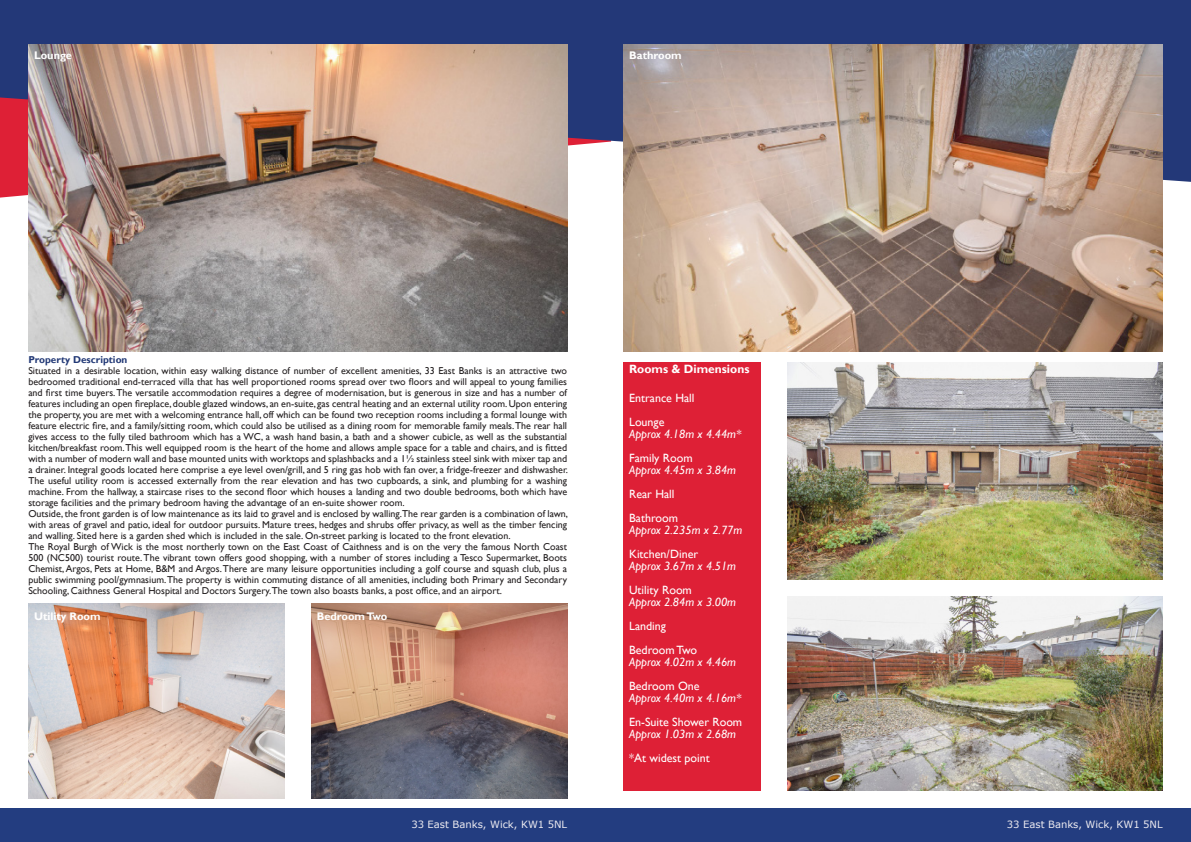
<style>
.page{position:relative;width:1191px;height:842px;background:#fff}
.page>*{position:absolute;margin:0;border:0;box-sizing:border-box;transform-origin:0 0}
.t1{font:italic 12px "Gill Sans";color:#fff}
.t2{font:12px "Gill Sans";color:#fff}
.t3{font:700 12px "Gill Sans";color:#fff}
.t4{font:700 11px "Gill Sans";color:#fff}
.t5{font:10px/11px "Gill Sans";color:#231f20;text-align:justify}
.t6{font:10px "Verdana";color:#eeecf1}
.t7{font:700 10px "Gill Sans";color:#223976}
</style>
<div class="page">
<div style="left:623px;top:363px;width:138px;height:428px;background:#de2036"></div>
<svg style="left:0;top:0;width:1191px;height:182px;background:#313d79"></svg>
<div style="left:0;top:808px;width:1191px;height:34px;background:#233d80"></div>
<img style="left:28px;top:44px;width:539px;height:307px">
<img style="left:623px;top:44px;width:539px;height:307px">
<img style="left:28px;top:604px;width:256px;height:194px">
<img style="left:311px;top:604px;width:256px;height:194px">
<img style="left:788px;top:597px;width:374px;height:194px">
<img style="left:788px;top:363px;width:374px;height:217px">
<p class="t4" style="left:34px;top:49px;width:39px">Lounge</p>
<p class="t4" style="left:629px;top:49px;width:54px">Bathroom</p>
<p class="t7" style="left:28px;top:353px;width:101px">Property Description</p>
<p class="t5" style="left:28px;top:365px;width:541px">Situated in a desirable location, within easy walking distance of number of excellent amenities, 33 East Banks is an attractive two bedroomed traditional end-terraced villa that has well proportioned rooms spread over two floors and will appeal to young families and first time buyers. The versatile accommodation requires a degree of modernisation, but is generous in size and has a number of features including an open fireplace, double glazed windows, an en-suite, gas central heating and an external utility room. Upon entering the property, you are met with a welcoming entrance hall, off which can be found two reception rooms including a formal lounge with feature electric fire, and a family/sitting room, which could also be utilised as a dining room for memorable family meals. The rear hall gives access to the fully tiled bathroom which has a WC, a wash hand basin, a bath and a shower cubicle, as well as the substantial kitchen/breakfast room. This well equipped room is the heart of the home and allows ample space for a table and chairs, and is fitted with a number of modern wall and base mounted units with worktops and splashbacks and a 1½ stainless steel sink with mixer tap and a drainer. Integral goods located here comprise a eye level oven/grill, and 5 ring gas hob with fan over, a fridge-freezer and dishwasher.<br>The useful utility room is accessed externally from the rear elevation and has two cupboards, a sink, and plumbing for a washing machine. From the hallway, a staircase rises to the second floor which houses a landing and two double bedrooms, both which have storage facilities and the primary bedroom having the advantage of an en-suite shower room.</p>
<p class="t5" style="left:28px;top:508px;width:541px">Outside, the front garden is of low maintenance as its laid to gravel and is enclosed by walling.The rear garden is a combination of lawn, with areas of gravel and patio, ideal for outdoor pursuits. Mature trees, hedges and shrubs offer privacy, as well as the timber fencing and walling. Sited here is a garden shed which is included in the sale. On-street parking is located to the front elevation.</p>
<p class="t5" style="left:28px;top:541px;width:540px">The Royal Burgh of Wick is the most northerly town on the East Coast of Caithness and is on the very the famous North Coast 500 (NC500) tourist route. The vibrant town offers good shopping, with a number of stores including a Tesco Supermarket, Boots Chemist, Argos, Pets at Home, B&amp;M and Argos. There are many leisure opportunities including a golf course and squash club, plus a public swimming pool/gymnasium. The property is within commuting distance of all amenities, including both Primary and Secondary Schooling, Caithness General Hospital and Doctors Surgery.The town also boasts banks, a post office, and an airport.</p>
<p class="t4" style="left:34px;top:609px;width:68px">Utility Room</p>
<p class="t4" style="left:317px;top:609px;width:72px">Bedroom Two</p>
<p class="t6" style="left:411px;top:817px;width:157px">33 East Banks, Wick, KW1 5NL</p>
<p class="t3" style="left:629px;top:362px;width:122px">Rooms &amp; Dimensions</p>
<p class="t2" style="left:629px;top:391px;width:67px">Entrance Hall</p>
<p class="t2" style="left:629px;top:415px;width:37px">Lounge</p>
<p class="t1" style="left:629px;top:427px;width:114px">Approx 4.18m x 4.44m*</p>
<p class="t2" style="left:629px;top:451px;width:65px">Family Room</p>
<p class="t1" style="left:629px;top:463px;width:108px">Approx 4.45m x 3.84m</p>
<p class="t2" style="left:629px;top:487px;width:47px">Rear Hall</p>
<p class="t2" style="left:629px;top:511px;width:50px">Bathroom</p>
<p class="t1" style="left:629px;top:523px;width:115px">Approx 2.235m x 2.77m</p>
<p class="t2" style="left:629px;top:547px;width:70px">Kitchen/Diner</p>
<p class="t1" style="left:629px;top:559px;width:108px">Approx 3.67m x 4.51m</p>
<p class="t2" style="left:629px;top:583px;width:64px">Utility Room</p>
<p class="t1" style="left:629px;top:595px;width:108px">Approx 2.84m x 3.00m</p>
<p class="t2" style="left:629px;top:619px;width:38px">Landing</p>
<p class="t2" style="left:629px;top:643px;width:69px">Bedroom Two</p>
<p class="t1" style="left:629px;top:655px;width:108px">Approx 4.02m x 4.46m</p>
<p class="t2" style="left:629px;top:679px;width:72px">Bedroom One</p>
<p class="t1" style="left:629px;top:691px;width:114px">Approx 4.40m x 4.16m*</p>
<p class="t2" style="left:629px;top:715px;width:115px">En-Suite Shower Room</p>
<p class="t1" style="left:629px;top:727px;width:108px">Approx 1.03m x 2.68m</p>
<p class="t2" style="left:629px;top:751px;width:82px">*At widest point</p>
<p class="t6" style="left:1007px;top:817px;width:157px">33 East Banks, Wick, KW1 5NL</p>
</div>
